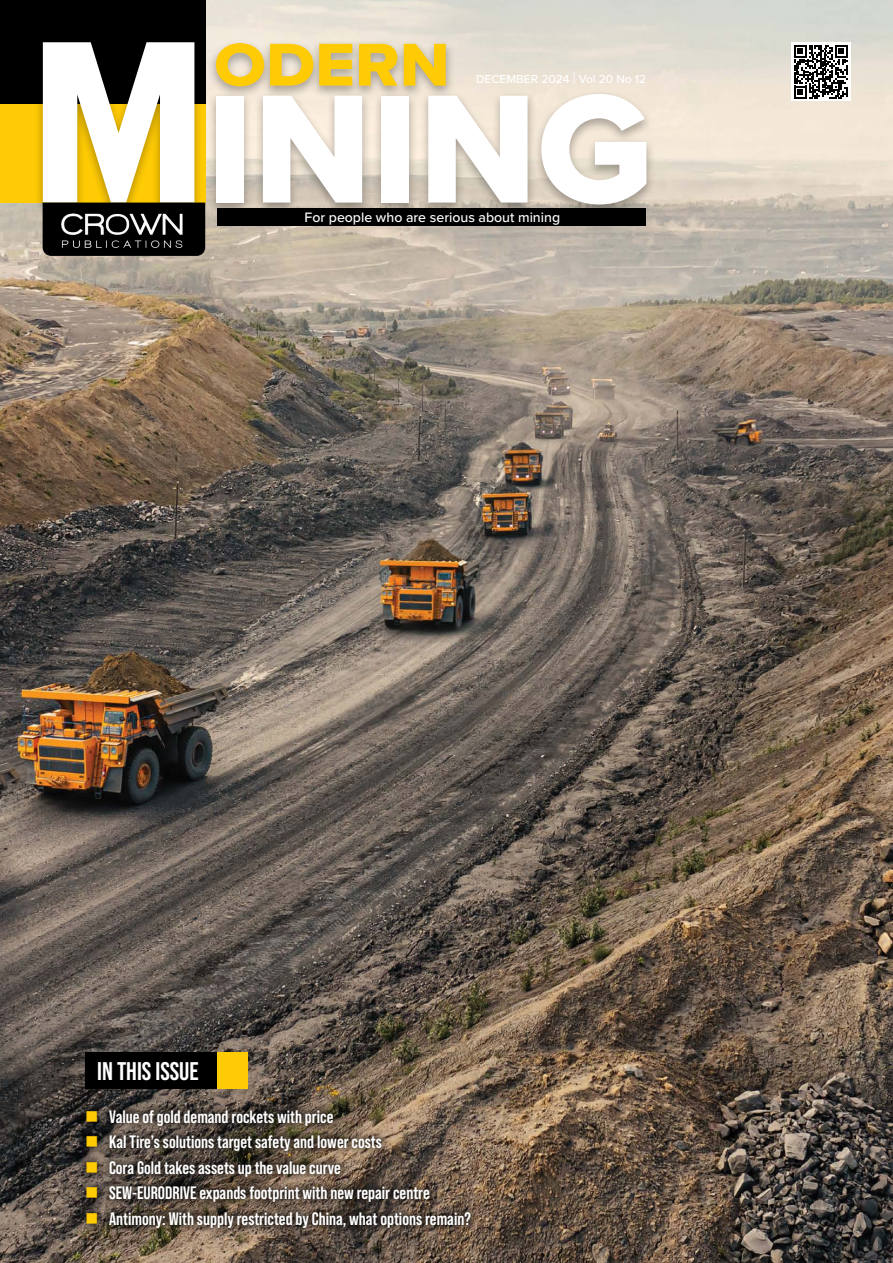
<style>
.page{position:relative;width:893px;height:1263px;background:#fff}
.page>*{position:absolute;margin:0;border:0;box-sizing:border-box;transform-origin:0 0}
.t1{font:160.2px "Proxima Nova Extrabld";color:#fff}
.t2{font:62.7px "Proxima Nova Extrabld";color:#ffcb05;scale:1.08 1}
.t3{font:700 25.5px "Bebas Neue Pro";color:#fff}
.t4{font:700 18px "Bebas Neue Pro";color:#fff}
.t5{font:500 14.1px "Proxima Nova";color:#fff}
.t6{font:500 12px "Proxima Nova";color:#fff}
.s1{font-size:240.3px}
.s2{font-family:"Source Sans Pro";font-weight:400}
.s3{color:#ffcb05}
</style>
<div class="page">
<img style="left:0;top:0;width:893px;height:1263px">
<div style="left:0;top:101px;width:205px;height:102px;background:#ffcb05"></div>
<div style="left:0;top:0;width:205px;height:103px;background:#000"></div>
<div style="left:34px;top:37px;width:621px;height:181px;background:#000;opacity:.3"></div>
<div style="left:791px;top:43px;width:59px;height:58px;background:#fff"></div>
<svg style="left:794px;top:45px;width:54px;height:54px"></svg>
<svg style="left:43px;top:203px;width:162px;height:53px"></svg>
<img style="left:48px;top:203px;width:152px;height:53px">
<div style="left:217px;top:208px;width:429px;height:18px;background:#000"></div>
<div style="left:78px;top:1101px;width:402px;height:135px;background:#000;opacity:.9"></div>
<div style="left:85px;top:1052px;width:163px;height:37px;background:#ffcb05"></div>
<div style="left:85px;top:1052px;width:132px;height:37px;background:#000"></div>
<h1 class="t1" style="left:31px;top:30px;width:624px"><span class="s1">M</span>INING</h1>
<h2 class="t2" style="left:214px;top:18px;width:220px">ODERN</h2>
<p class="t6" style="left:476px;top:70px;width:172px">DECEMBER 2024 <span class="s2">|</span> Vol 20 No 12</p>
<p class="t5" style="left:305px;top:206px;width:257px">For people who are serious about mining</p>
<h3 class="t3" style="left:97px;top:1056px;width:103px">IN THIS ISSUE</h3>
<p class="t4" style="left:85px;top:1106px;width:250px"><span class="s3">■</span> Value of gold demand rockets with price</p>
<p class="t4" style="left:85px;top:1131px;width:298px"><span class="s3">■</span> Kal Tire’s solutions target safety and lower costs</p>
<p class="t4" style="left:85px;top:1157px;width:257px"><span class="s3">■</span> Cora Gold takes assets up the value curve</p>
<p class="t4" style="left:85px;top:1182px;width:346px"><span class="s3">■</span> SEW-EURODRIVE expands footprint with new repair centre</p>
<p class="t4" style="left:85px;top:1208px;width:387px"><span class="s3">■</span> Antimony: With supply restricted by China, what options remain?</p>
</div>
